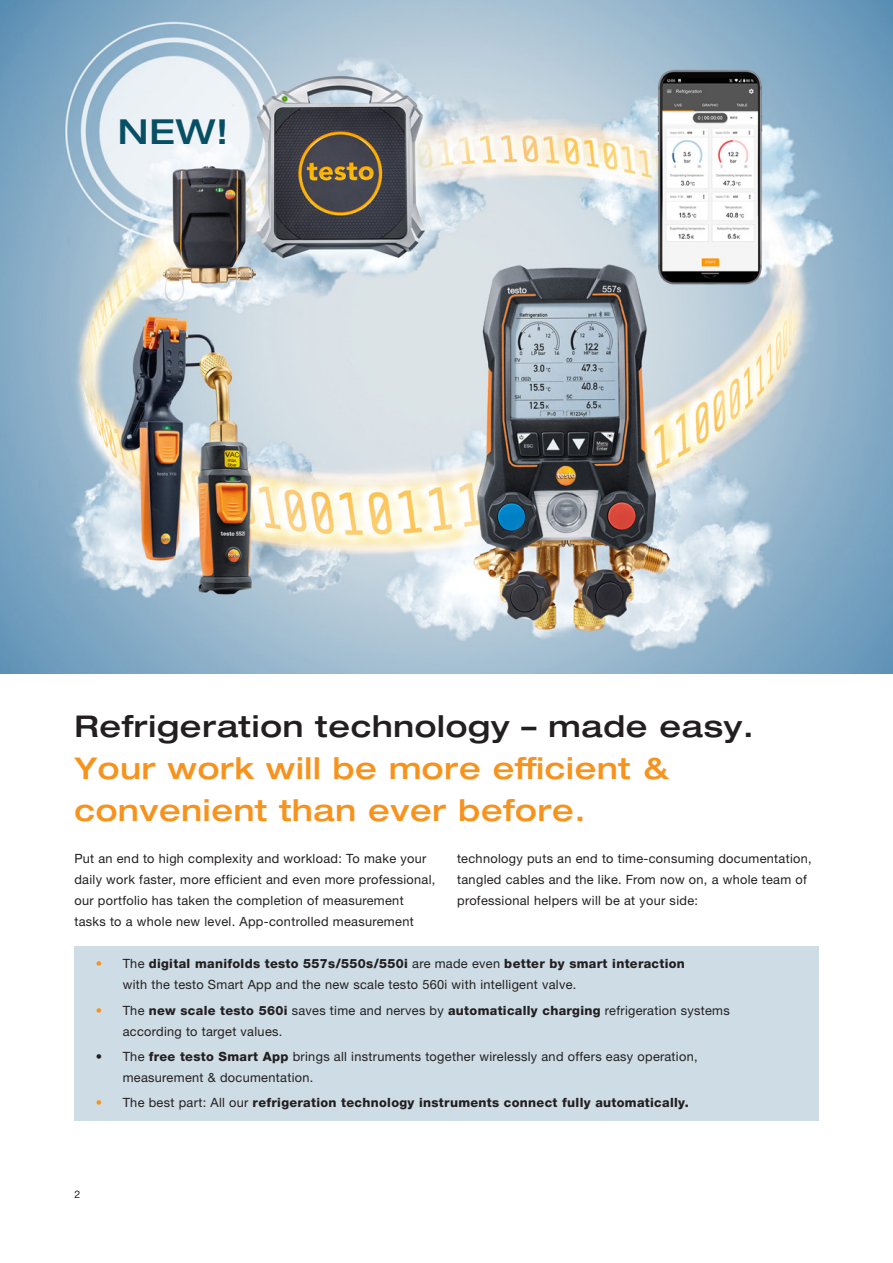
<style>
.page{position:relative;width:893px;height:1263px;background:#fff}
.page>*{position:absolute;margin:0;border:0;box-sizing:border-box;transform-origin:0 0}
.t1{font:500 expanded 34.5px "Helvetica Neue LTW1 G";color:#074f64}
.t2{font:500 expanded 30px/42px "Helvetica Neue LTW1 G";letter-spacing:.025em;color:#f7931d}
.t3{font:500 expanded 30px "Helvetica Neue LTW1 G";letter-spacing:.025em;color:#231f20}
.t4{font:12.75px/21px "Helvetica Neue LTW1 G";letter-spacing:.025em;color:#231f20}
.t5{font:800 12.75px "Helvetica Neue LTW1 G";letter-spacing:.025em;color:#231f20}
.t6{font:10.5px "Helvetica Neue LTW1 G";color:#231f20}
.s1{color:#f7931d}
.s2{font-weight:800}
.s3{font-weight:400;color:#f7931d}
.s4{font-weight:400}
</style>
<div class="page">
<img style="left:0;top:0;width:893px;height:674px">
<div style="left:74px;top:947px;width:745px;height:174px;background:#cedce5"></div>
<h1 class="t1" style="left:118px;top:110px;width:112px">NEW!</h1>
<h2 class="t3" style="left:74px;top:707px;width:681px">Refrigeration technology – made easy.</h2>
<h2 class="t2" style="left:74px;top:746px;width:596px">Your work will be more efficient &amp; convenient than ever before.</h2>
<p class="t4" style="left:74px;top:847px;width:363px">Put an end to high complexity and workload: To make your daily work faster, more efficient and even more professional, our portfolio has taken the completion of measurement tasks to a whole new level. App-controlled measurement</p>
<p class="t4" style="left:457px;top:847px;width:356px">technology puts an end to time-consuming documentation, tangled cables and the like. From now on, a whole team of professional helpers will be at your side:</p>
<p class="t4" style="left:123px;top:953px;width:564px;text-indent:-27px"><span class="s1">•</span> The <span class="s2">digital manifolds testo 557s/550s/550i</span> are made even <span class="s2">better by smart interaction </span>with the testo Smart App and the new scale testo 560i with intelligent valve.</p>
<p class="t4" style="left:123px;top:999px;width:609px;text-indent:-27px"><span class="s1">•</span> The <span class="s2">new scale testo 560i</span> saves time and nerves by <span class="s2">automatically charging</span> refrigeration systems according to target values.</p>
<p class="t4" style="left:123px;top:1046px;width:576px;text-indent:-27px">• The <span class="s2">free testo Smart App</span> brings all instruments together wirelessly and offers easy operation, measurement &amp; documentation.</p>
<p class="t5" style="left:96px;top:1095px;width:595px"><span class="s3">•</span> <span class="s4">The best part: All our</span> refrigeration technology instruments connect fully automatically.</p>
<p class="t6" style="left:74px;top:1188px;width:7px">2</p>
</div>
